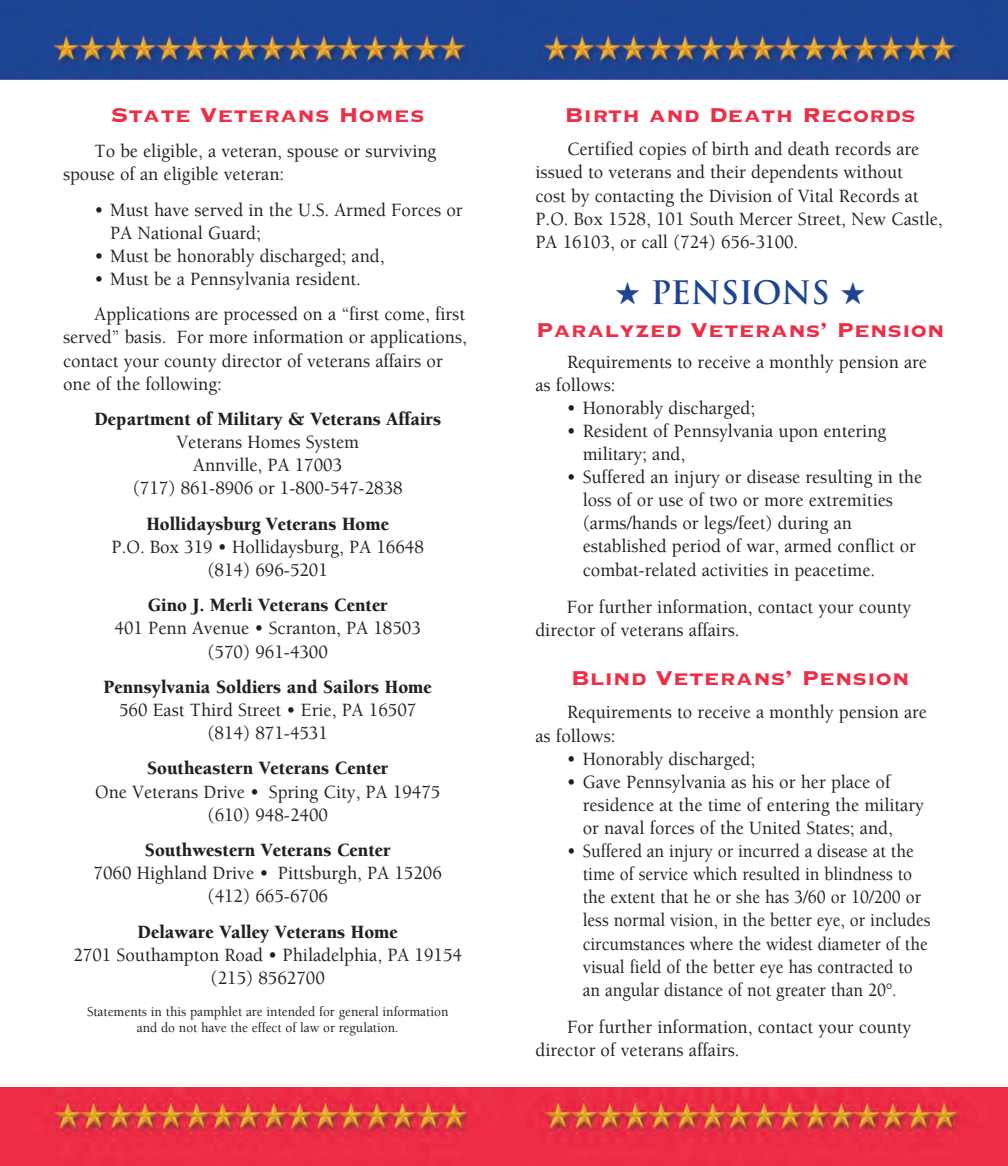
<style>
.page{position:relative;width:1008px;height:1166px;background:#fff}
.page>*{position:absolute;margin:0;border:0;box-sizing:border-box;transform-origin:0 0}
.t1{font:700 31.5px "Trajan";color:#1f4496}
.t2{font:26.25px "Copperplate Thirty Three BC";color:#ee2d46}
.t3{font:500 19.25px/23.1px "Berkeley Std";color:#231f20;scale:.95 1}
.t4{font:500 19.25px/23.1px "Berkeley Std";color:#231f20;scale:.9 1}
.t5{font:900 19.25px "Berkeley Std";color:#231f20;scale:.95 1}
.t6{font:500 14px/16.8px "Berkeley Std";color:#231f20;text-align:center;scale:.95 1}
</style>
<div class="page">
<img style="left:0;top:0;width:1008px;height:79px">
<img style="left:0;top:1087px;width:1008px;height:79px">
<h2 class="t2" style="left:111px;top:97px;width:315px">State Veterans Homes</h2>
<p class="t3" style="left:63px;top:141px;width:395px;text-indent:31px">To be eligible, a veteran, spouse or surviving spouse of an eligible veteran:</p>
<p class="t3" style="left:110px;top:200px;width:373px;text-indent:-16px">• Must have served in the U.S. Armed Forces or<br>PA National Guard;</p>
<p class="t3" style="left:95px;top:246px;width:307px">• Must be honorably discharged; and,</p>
<p class="t3" style="left:95px;top:263px;width:392px;line-height:35.4px">• Must be a Pennsylvania resident.<br>Applications are processed on a “first come, first</p>
<p class="t3" style="left:63px;top:327px;width:427px">served” basis. For more information or applications, contact your county director of veterans affairs or one of the following:</p>
<p class="t5" style="left:94px;top:411px;width:366px">Department of Military &amp; Veterans Affairs</p>
<p class="t3" style="left:133px;top:432px;width:285px;text-align:center">Veterans Homes System<br>Annville, PA 17003<br>(717) 861-8906 or 1-800-547-2838</p>
<p class="t5" style="left:146px;top:516px;width:257px">Hollidaysburg Veterans Home</p>
<p class="t3" style="left:112px;top:537px;width:330px;text-align:center">P.O. Box 319 • Hollidaysburg, PA 16648 (814) 696-5201</p>
<p class="t5" style="left:148px;top:597px;width:254px">Gino J. Merli Veterans Center</p>
<p class="t3" style="left:115px;top:618px;width:324px;text-align:center">401 Penn Avenue • Scranton, PA 18503 (570) 961-4300</p>
<p class="t5" style="left:104px;top:679px;width:347px">Pennsylvania Soldiers and Sailors Home</p>
<p class="t3" style="left:119px;top:700px;width:314px;text-align:center">560 East Third Street • Erie, PA 16507 (814) 871-4531</p>
<p class="t5" style="left:147px;top:761px;width:256px">Southeastern Veterans Center</p>
<p class="t3" style="left:95px;top:781px;width:365px;text-align:center">One Veterans Drive • Spring City, PA 19475 (610) 948-2400</p>
<p class="t5" style="left:145px;top:842px;width:260px">Southwestern Veterans Center</p>
<p class="t3" style="left:94px;top:863px;width:368px;text-align:center">7060 Highland Drive • Pittsburgh, PA 15206 (412) 665-6706</p>
<p class="t5" style="left:138px;top:924px;width:276px">Delaware Valley Veterans Home</p>
<p class="t3" style="left:73px;top:944px;width:411px;text-align:center">2701 Southampton Road • Philadelphia, PA 19154 (215) 8562700</p>
<p class="t6" style="left:87px;top:1004px;width:382px">Statements in this pamphlet are intended for general information and do not have the effect of law or regulation.</p>
<h2 class="t2" style="left:565px;top:97px;width:353px">Birth and Death Records</h2>
<p class="t3" style="left:535px;top:139px;width:430px;text-indent:32px">Certified copies of birth and death records are issued to veterans and their dependents without<br>cost by contacting the Division of Vital Records at P.O. Box 1528, 101 South Mercer Street, New Castle, PA 16103, or call (724) 656-3100.</p>
<h1 class="t1" style="left:615px;top:275px;width:253px">★ PENSIONS ★</h1>
<h2 class="t2" style="left:536px;top:313px;width:410px">Paralyzed Veterans’ Pension</h2>
<p class="t3" style="left:535px;top:351px;width:414px;text-indent:32px">Requirements to receive a monthly pension are as follows:</p>
<p class="t3" style="left:567px;top:398px;width:200px">• Honorably discharged;</p>
<p class="t3" style="left:583px;top:421px;width:321px;text-indent:-16px">• Resident of Pennsylvania upon entering military; and,</p>
<p class="t3" style="left:583px;top:467px;width:359px;text-indent:-16px">• Suffered an injury or disease resulting in the loss of or use of two or more extremities (arms/hands or legs/feet) during an established period of war, armed conflict or combat-related activities in peacetime.</p>
<p class="t3" style="left:535px;top:596px;width:397px;text-indent:31px">For further information, contact your county director of veterans affairs.</p>
<h2 class="t2" style="left:571px;top:660px;width:340px">Blind Veterans’ Pension</h2>
<p class="t3" style="left:535px;top:702px;width:414px;text-indent:32px">Requirements to receive a monthly pension are as follows:</p>
<p class="t3" style="left:567px;top:748px;width:200px">• Honorably discharged;</p>
<p class="t3" style="left:583px;top:771px;width:361px;text-indent:-16px">• Gave Pennsylvania as his or her place of residence at the time of entering the military or naval forces of the United States; and,</p>
<p class="t4" style="left:583px;top:841px;width:388px;text-indent:-16px">• Suffered an injury or incurred a disease at the time of service which resulted in blindness to the extent that he or she has 3/60 or 10/200 or less normal vision, in the better eye, or includes circumstances where the widest diameter of the visual field of the better eye has contracted to an angular distance of not greater than 20°.</p>
<p class="t3" style="left:536px;top:1016px;width:397px;text-indent:31px">For further information, contact your county director of veterans affairs.</p>
</div>
